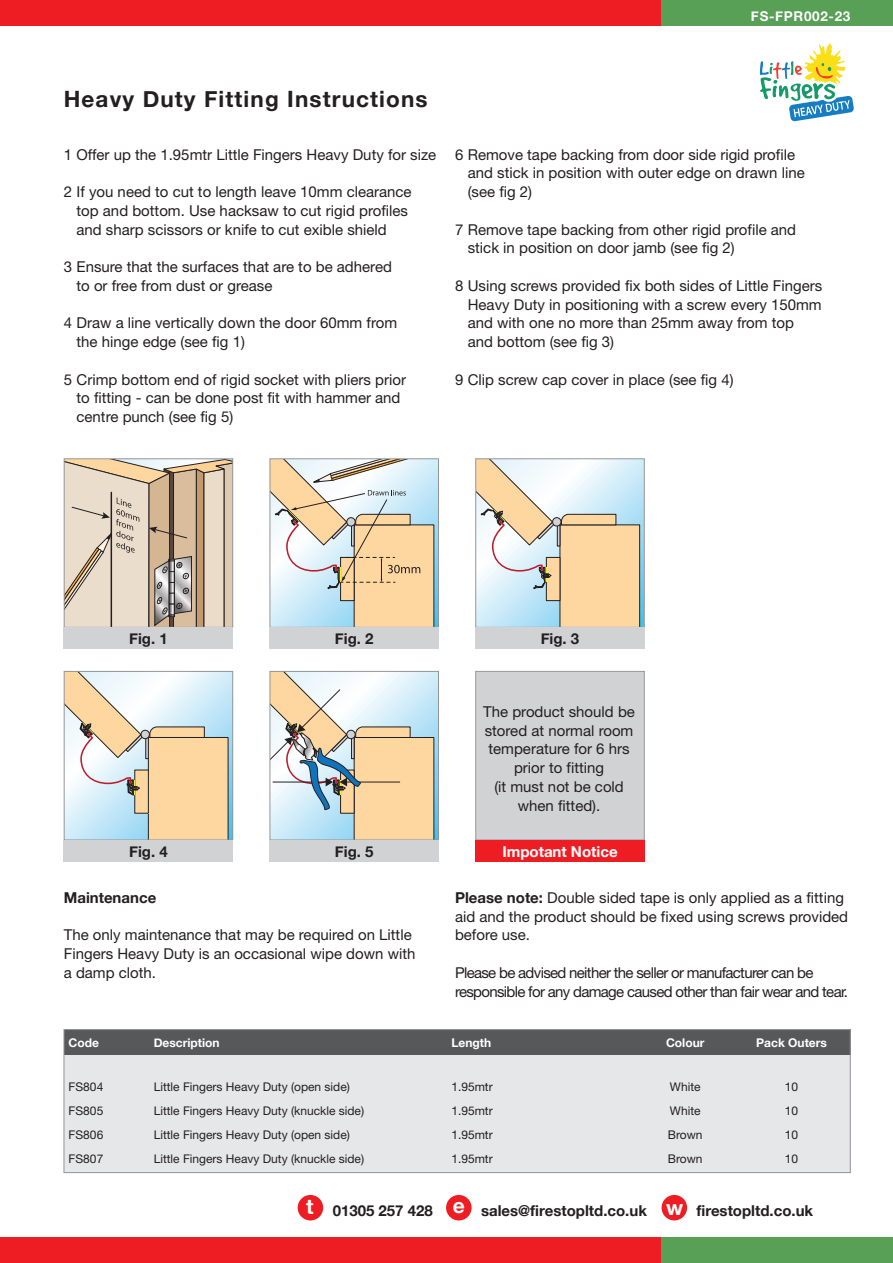
<style>
.page{position:relative;width:893px;height:1263px;background:#fff}
.page>*{position:absolute;margin:0;border:0;box-sizing:border-box;transform-origin:0 0}
.t1{font:700 22.5px "Helvetica Neue";letter-spacing:.05em;color:#231f20}
.t2{font:15px/18.8px "Helvetica Neue";color:#231f20}
.t3{font:15px/18.8px "Helvetica Neue";letter-spacing:-.045em;color:#231f20}
.t4{font:700 15px "Helvetica Neue";color:#231f20}
.t5{font:700 15px "Helvetica Neue";color:#fff}
.t6{font:700 13.5px "Helvetica Neue";letter-spacing:.05em;color:#fff}
.t7{font:12px "Helvetica Neue";color:#231f20}
.t8{font:700 12px "Helvetica Neue";color:#fff}
.s1{font-weight:700}
.s2{font-size:21px;color:#fff}
</style>
<div class="page">
<div style="left:0;top:1237px;width:893px;height:26px;background:#ee1d23"></div>
<div style="left:661px;top:1237px;width:232px;height:26px;background:#57a055"></div>
<div style="left:0;top:0;width:893px;height:26px;background:#ee1d23"></div>
<div style="left:661px;top:0;width:232px;height:26px;background:#57a055"></div>
<svg style="left:759px;top:43px;width:95px;height:78px"></svg>
<svg style="left:66px;top:460px;width:165px;height:166px;background:#d2c1ac"></svg>
<div style="left:64px;top:458px;width:169px;height:170px;border:1px solid #939598"></div>
<div style="left:64px;top:628px;width:169px;height:21px;background:#d1d2d4"></div>
<svg style="left:272px;top:460px;width:162px;height:166px"></svg>
<div style="left:270px;top:458px;width:169px;height:170px;border:1px solid #939598"></div>
<div style="left:270px;top:628px;width:169px;height:21px;background:#d1d2d4"></div>
<svg style="left:477px;top:460px;width:163px;height:166px"></svg>
<div style="left:475px;top:458px;width:170px;height:170px;border:1px solid #939598"></div>
<div style="left:475px;top:628px;width:170px;height:21px;background:#d1d2d4"></div>
<svg style="left:66px;top:673px;width:162px;height:165px"></svg>
<div style="left:64px;top:671px;width:169px;height:169px;border:1px solid #939598"></div>
<div style="left:64px;top:840px;width:169px;height:22px;background:#d1d2d4"></div>
<svg style="left:272px;top:673px;width:162px;height:165px"></svg>
<div style="left:270px;top:671px;width:169px;height:169px;border:1px solid #939598"></div>
<div style="left:270px;top:840px;width:169px;height:22px;background:#d1d2d4"></div>
<div style="left:476px;top:672px;width:168px;height:167px;background:#d1d2d4"></div>
<div style="left:475px;top:671px;width:170px;height:169px;border:1px solid #939598"></div>
<div style="left:475px;top:840px;width:170px;height:22px;background:#ee1d23"></div>
<div style="left:64px;top:1052px;width:786px;height:121px;background:#e6e7e9"></div>
<div style="left:64px;top:1030px;width:786px;height:25px;background:#57585a"></div>
<div style="left:64px;top:1029px;width:786px;height:144px;border:1px solid #939598"></div>
<div style="left:662px;top:1195px;width:25px;height:25px;background:#ee1d23;border-radius:50%"></div>
<div style="left:446px;top:1195px;width:26px;height:25px;background:#ee1d23;border-radius:50%"></div>
<div style="left:298px;top:1195px;width:25px;height:25px;background:#ee1d23;border-radius:50%"></div>
<p class="t6" style="left:751px;top:8px;width:101px">FS-FPR002-23</p>
<h1 class="t1" style="left:64px;top:85px;width:365px">Heavy Duty Fitting Instructions</h1>
<p class="t2" style="left:64px;top:146px;width:374px">1 Offer up the 1.95mtr Little Fingers Heavy Duty for size</p>
<p class="t2" style="left:77px;top:184px;width:337px;text-indent:-13px">2 If you need to cut to length leave 10mm clearance top and bottom. Use hacksaw to cut rigid profiles and sharp scissors or knife to cut exible shield</p>
<p class="t2" style="left:77px;top:259px;width:317px;text-indent:-13px">3 Ensure that the surfaces that are to be adhered to or free from dust or grease</p>
<p class="t2" style="left:77px;top:315px;width:322px;text-indent:-13px">4 Draw a line vertically down the door 60mm from the hinge edge (see fig 1)</p>
<p class="t2" style="left:77px;top:371px;width:331px;text-indent:-13px">5 Crimp bottom end of rigid socket with pliers prior to fitting - can be done post fit with hammer and centre punch (see fig 5)</p>
<p class="t2" style="left:468px;top:146px;width:338px;text-indent:-13px">6 Remove tape backing from door side rigid profile and stick in position with outer edge on drawn line (see fig 2)</p>
<p class="t2" style="left:468px;top:221px;width:330px;text-indent:-13px">7 Remove tape backing from other rigid profile and stick in position on door jamb (see fig 2)</p>
<p class="t2" style="left:468px;top:278px;width:356px;text-indent:-13px">8 Using screws provided fix both sides of Little Fingers Heavy Duty in positioning with a screw every 150mm and with one no more than 25mm away from top and bottom (see fig 3)</p>
<p class="t2" style="left:455px;top:371px;width:280px">9 Clip screw cap cover in place (see fig 4)</p>
<p class="t4" style="left:129px;top:629px;width:40px">Fig. 1</p>
<p class="t4" style="left:335px;top:629px;width:40px">Fig. 2</p>
<p class="t4" style="left:541px;top:629px;width:40px">Fig. 3</p>
<p class="t2" style="left:483px;top:703px;width:153px;text-align:center">The product should be stored at normal room temperature for 6 hrs prior to fitting<br>(it must not be cold when fitted).</p>
<p class="t4" style="left:129px;top:842px;width:40px">Fig. 4</p>
<p class="t4" style="left:335px;top:842px;width:40px">Fig. 5</p>
<p class="t5" style="left:502px;top:842px;width:117px">Impotant Notice</p>
<p class="t4" style="left:64px;top:888px;width:94px">Maintenance</p>
<p class="t2" style="left:64px;top:927px;width:353px">The only maintenance that may be required on Little<br>Fingers Heavy Duty is an occasional wipe down with a damp cloth.</p>
<p class="t2" style="left:455px;top:889px;width:395px"><span class="s1">Please note:</span> Double sided tape is only applied as a fitting aid and the product should be fixed using screws provided before use.</p>
<p class="t3" style="left:455px;top:964px;width:395px">Please be advised neither the seller or manufacturer can be responsible for any damage caused other than fair wear and tear.</p>
<p class="t8" style="left:69px;top:1036px;width:32px">Code</p>
<p class="t8" style="left:154px;top:1036px;width:67px">Description</p>
<p class="t8" style="left:451px;top:1036px;width:41px">Length</p>
<p class="t8" style="left:666px;top:1036px;width:40px">Colour</p>
<p class="t8" style="left:756px;top:1036px;width:72px">Pack Outers</p>
<p class="t7" style="left:69px;top:1082px;width:36px">FS804</p>
<p class="t7" style="left:154px;top:1082px;width:198px">Little Fingers Heavy Duty (open side)</p>
<p class="t7" style="left:451px;top:1082px;width:43px">1.95mtr</p>
<p class="t7" style="left:670px;top:1082px;width:32px">White</p>
<p class="t7" style="left:785px;top:1082px;width:15px">10</p>
<p class="t7" style="left:69px;top:1106px;width:36px">FS805</p>
<p class="t7" style="left:154px;top:1106px;width:212px">Little Fingers Heavy Duty (knuckle side)</p>
<p class="t7" style="left:451px;top:1106px;width:43px">1.95mtr</p>
<p class="t7" style="left:670px;top:1106px;width:32px">White</p>
<p class="t7" style="left:785px;top:1106px;width:15px">10</p>
<p class="t7" style="left:69px;top:1130px;width:36px">FS806</p>
<p class="t7" style="left:154px;top:1130px;width:198px">Little Fingers Heavy Duty (open side)</p>
<p class="t7" style="left:451px;top:1130px;width:43px">1.95mtr</p>
<p class="t7" style="left:668px;top:1130px;width:36px">Brown</p>
<p class="t7" style="left:785px;top:1130px;width:15px">10</p>
<p class="t7" style="left:69px;top:1154px;width:36px">FS807</p>
<p class="t7" style="left:154px;top:1154px;width:212px">Little Fingers Heavy Duty (knuckle side)</p>
<p class="t7" style="left:451px;top:1154px;width:43px">1.95mtr</p>
<p class="t7" style="left:668px;top:1154px;width:36px">Brown</p>
<p class="t7" style="left:785px;top:1154px;width:15px">10</p>
<p class="t4" style="left:306px;top:1201px;width:508px"><span class="s2">t</span> 01305 257 428 <sup>e</sup> sales@firestopltd.co.uk <span class="s2">w</span> firestopltd.co.uk</p>
</div>
